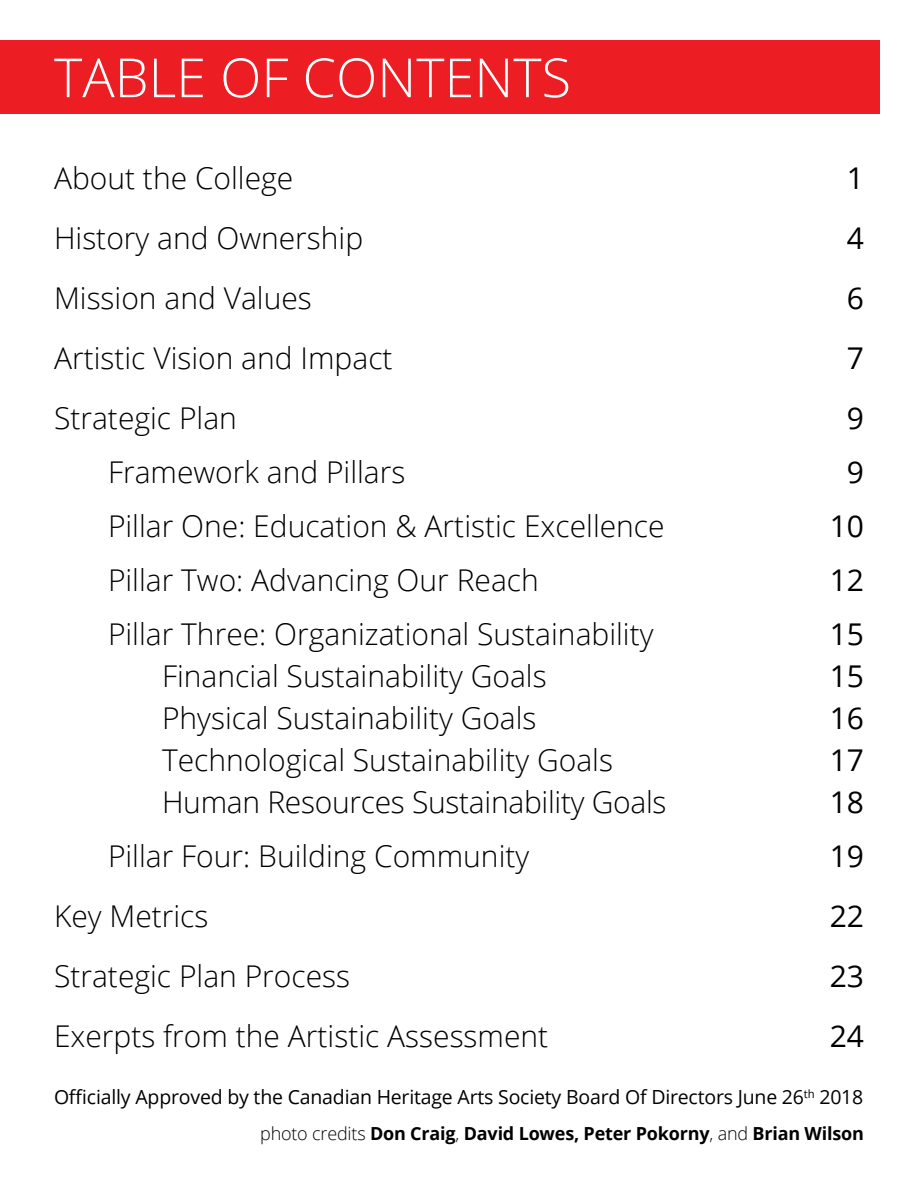
<style>
.page{position:relative;width:918px;height:1188px;background:#fff}
.page>*{position:absolute;margin:0;border:0;box-sizing:border-box;transform-origin:0 0}
.t1{font:300 54px "Open Sans";color:#fff}
.t2{font:300 30px/60px "Open Sans";color:#000}
.t3{font:30px/60px "Open Sans";color:#000;text-align:justify}
.t4{font:19.5px "Open Sans";letter-spacing:-.01em;color:#000}
.t5{font:700 18px "Open Sans";letter-spacing:-.01em;color:#000}
.s1{font-weight:300}
</style>
<div class="page">
<div style="left:0;top:40px;width:879px;height:74px;background:#ed1d24"></div>
<h1 class="t1" style="left:54px;top:41px;width:518px">TABLE OF CONTENTS</h1>
<p class="t2" style="left:54px;top:148px;width:340px">About the College<br>History and Ownership<br>Mission and Values<br>Artistic Vision and Impact<br>Strategic Plan</p>
<p class="t2" style="left:108px;top:445px;width:558px;line-height:54px">Framework and Pillars<br>Pillar One: Education &amp; Artistic Excellence Pillar Two: Advancing Our Reach<br>Pillar Three: Organizational Sustainability</p>
<p class="t2" style="left:162px;top:655px;width:506px;line-height:42px">Financial Sustainability Goals<br>Physical Sustainability Goals Technological Sustainability Goals Human Resources Sustainability Goals</p>
<p class="t2" style="left:54px;top:826px;width:496px;text-indent:54px">Pillar Four: Building Community<br>Key Metrics<br>Strategic Plan Process<br>Exerpts from the Artistic Assessment</p>
<p class="t4" style="left:54px;top:1084px;width:811px">Officially Approved by the Canadian Heritage Arts Society Board Of Directors June 26<sup>th</sup> 2018</p>
<p class="t5" style="left:260px;top:1121px;width:605px"><span class="s1">photo credits</span> Don Craig<span class="s1">,</span> David Lowes, Peter Pokorny<span class="s1">, and</span> Brian Wilson</p>
<p class="t3" style="left:847px;top:148px;width:19px">1<br>4<br>6<br>7<br>9</p>
<p class="t3" style="left:830px;top:445px;width:36px;line-height:54px;text-align:center">9<br>10<br>12<br>15</p>
<p class="t3" style="left:830px;top:655px;width:36px;line-height:42px">15<br>16<br>17<br>18</p>
<p class="t3" style="left:830px;top:826px;width:36px">19<br>22<br>23<br>24</p>
</div>
